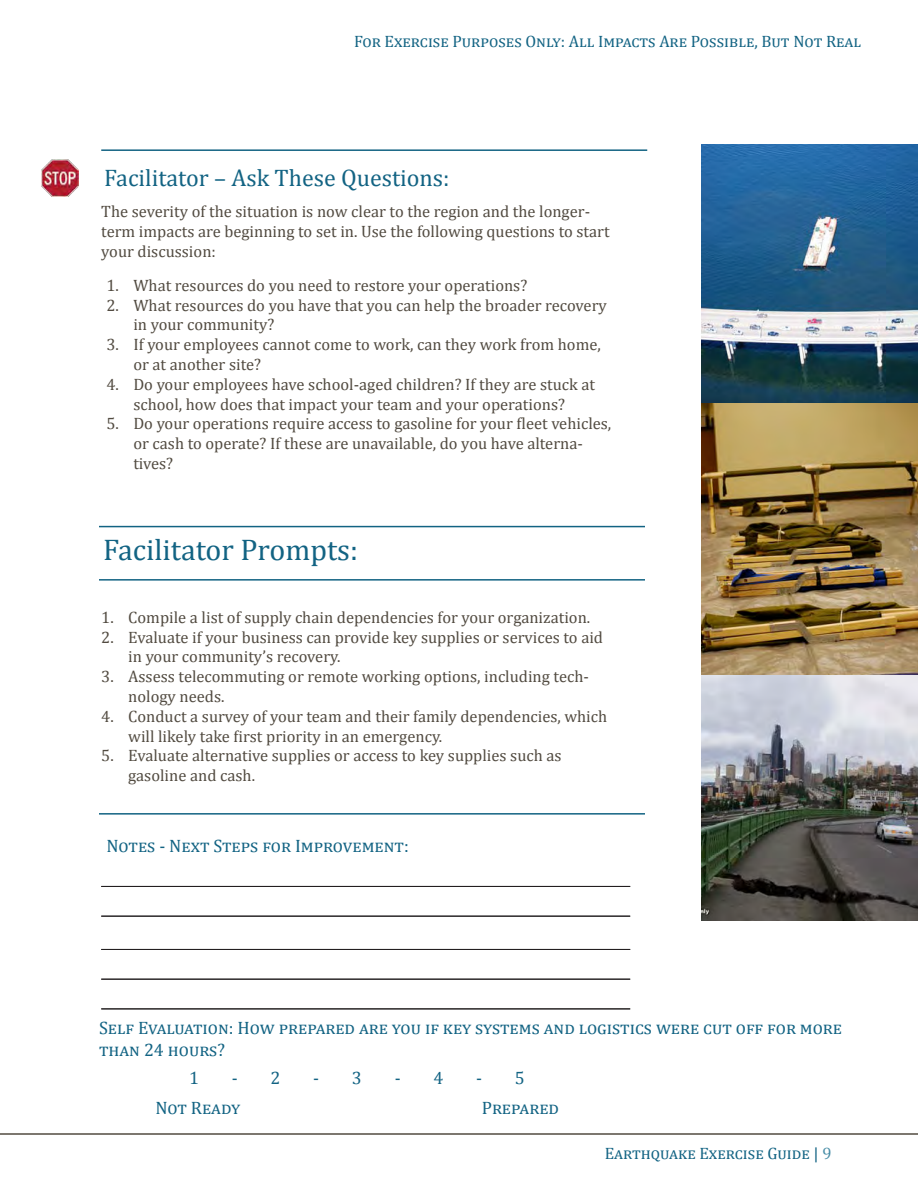
<style>
.page{position:relative;width:918px;height:1188px;background:#fff}
.page>*{position:absolute;margin:0;border:0;box-sizing:border-box;transform-origin:0 0}
.t1{font:30px "Cambria";color:#126383}
.t2{font:24px "Cambria";color:#126383}
.t3{font:18px/21.6px "Cambria";letter-spacing:.045em;color:#126383}
.t4{font:18px "Cambria";color:#126383}
.t5{font:16.5px/19.8px "Cambria";color:#524b41}
.t6{font:16.5px "Cambria";color:#126383}
.t7{font:16.5px "Cambria";letter-spacing:.035em;color:#126383}
.s1{color:#468ca6}
</style>
<div class="page">
<hr style="left:0;top:1134px;width:918px;height:1px;background:#524b41">
<hr style="left:99px;top:526px;width:546px;height:1px;background:#126383">
<hr style="left:99px;top:579px;width:546px;height:2px;background:#126383">
<hr style="left:99px;top:813px;width:546px;height:2px;background:#126383">
<hr style="left:101px;top:886px;width:529px;height:1px;background:#231f20">
<hr style="left:101px;top:916px;width:529px;height:1px;background:#231f20">
<img style="left:41px;top:160px;width:37px;height:37px">
<hr style="left:101px;top:149px;width:546px;height:2px;background:#126383">
<hr style="left:101px;top:949px;width:529px;height:1px;background:#231f20">
<hr style="left:101px;top:1009px;width:529px;height:1px;background:#231f20">
<hr style="left:101px;top:979px;width:529px;height:1px;background:#231f20">
<img style="left:702px;top:144px;width:216px;height:531px">
<img style="left:702px;top:675px;width:216px;height:245px">
<p class="t6" style="left:354px;top:32px;width:509px">For Exercise Purposes Only: All Impacts Are Possible, But Not Real</p>
<p class="t2" style="left:104px;top:163px;width:347px">Facilitator – Ask These Questions:</p>
<p class="t5" style="left:101px;top:202px;width:510px">The severity of the situation is now clear to the region and the longer&shy;term impacts are beginning to set in. Use the following questions to start your discussion:</p>
<p class="t5" style="left:106px;top:275px;width:423px">1. What resources do you need to restore your operations?</p>
<p class="t5" style="left:133px;top:295px;width:475px;text-indent:-27px">2. What resources do you have that you can help the broader recovery in your community?</p>
<p class="t5" style="left:133px;top:335px;width:469px;text-indent:-27px">3. If your employees cannot come to work, can they work from home, or at another site?</p>
<p class="t5" style="left:106px;top:374px;width:490px;text-align:center">4. Do your employees have school-aged children? If they are stuck at school, how does that impact your team and your operations?</p>
<p class="t5" style="left:133px;top:414px;width:479px;text-indent:-27px">5. Do your operations require access to gasoline for your fleet vehicles, or cash to operate? If these are unavailable, do you have alterna&shy;tives?</p>
<p class="t1" style="left:103px;top:532px;width:256px">Facilitator Prompts:</p>
<p class="t5" style="left:101px;top:607px;width:491px">1. Compile a list of supply chain dependencies for your organization.</p>
<p class="t5" style="left:128px;top:627px;width:476px;text-indent:-27px">2. Evaluate if your business can provide key supplies or services to aid in your community’s recovery.</p>
<p class="t5" style="left:128px;top:667px;width:462px;text-indent:-27px">3. Assess telecommuting or remote working options, including tech&shy;nology needs.</p>
<p class="t5" style="left:128px;top:706px;width:480px;text-indent:-27px">4. Conduct a survey of your team and their family dependencies, which will likely take first priority in an emergency.</p>
<p class="t5" style="left:128px;top:746px;width:435px;text-indent:-27px">5. Evaluate alternative supplies or access to key supplies such as gasoline and cash.</p>
<p class="t4" style="left:106px;top:836px;width:304px">Notes - Next Steps for Improvement:</p>
<p class="t3" style="left:99px;top:1017px;width:745px">Self Evaluation: How prepared are you if key systems and logistics were cut off for more than 24 hours?</p>
<p class="t3" style="left:189px;top:1067px;width:11px">1</p>
<p class="t3" style="left:232px;top:1067px;width:50px">- 2</p>
<p class="t3" style="left:313px;top:1067px;width:50px">- 3</p>
<p class="t3" style="left:395px;top:1067px;width:50px">- 4</p>
<p class="t3" style="left:476px;top:1067px;width:50px">- 5</p>
<p class="t3" style="left:155px;top:1097px;width:86px">Not Ready</p>
<p class="t3" style="left:482px;top:1097px;width:79px">Prepared</p>
<p class="t7" style="left:605px;top:1143px;width:228px">Earthquake Exercise Guide | <span class="s1">9</span></p>
</div>
